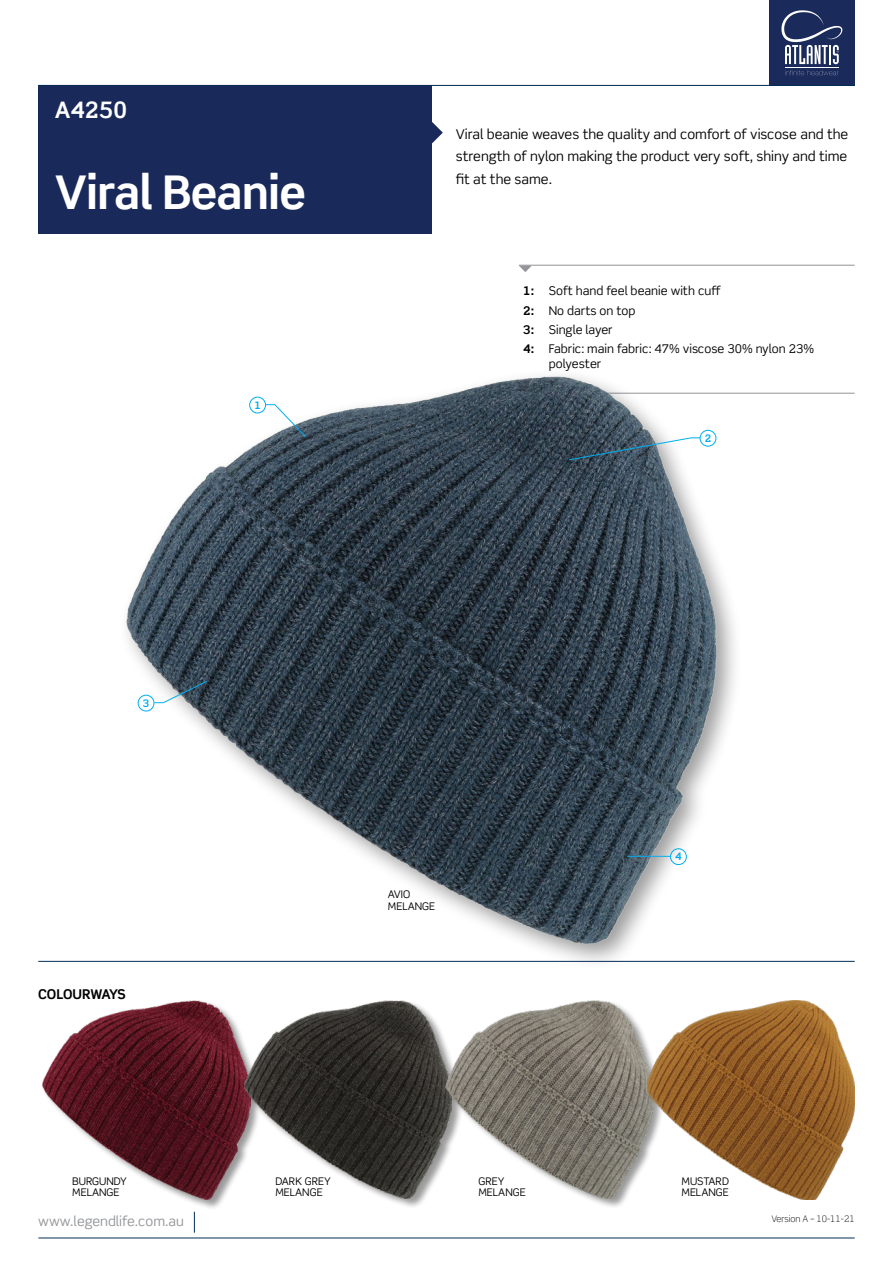
<style>
.page{position:relative;width:893px;height:1263px;background:#fff}
.page>*{position:absolute;margin:0;border:0;box-sizing:border-box;transform-origin:0 0}
.t1{font:700 46.5px "Scene Std";letter-spacing:-.02em;color:#fff}
.t2{font:700 22.65px "Scene Std";color:#fff}
.t3{font:13.5px/22.5px "Scene Std";color:#000;text-align:justify}
.t4{font:13.5px "Scene Std";color:#939598}
.t5{font:700 13.5px "Scene Std";letter-spacing:-.02em;color:#000}
.t6{font:12px/19.2px "Scene Std";color:#000}
.t7{font:10.5px/11.7px "Scene Std";color:#000}
.t8{font:700 10.35px "Scene Std";color:#00aeef}
.t9{font:300 9px "Scene Std";color:#000}
.s1{font-weight:700}
</style>
<div class="page">
<div style="left:38px;top:85px;width:394px;height:149px;background:#19295a"></div>
<svg style="left:432px;top:122px;width:11px;height:21px"></svg>
<div style="left:769px;top:0;width:86px;height:86px;background:#1a2a5a"></div>
<hr style="left:785px;top:67px;width:54px;height:1px;background:#fff">
<svg style="left:785px;top:70px;width:54px;height:5px"></svg>
<svg style="left:781px;top:10px;width:61px;height:54px"></svg>
<hr style="left:519px;top:265px;width:336px;height:1px;background:#939598">
<hr style="left:38px;top:85px;width:817px;height:1px;background:#002d56">
<hr style="left:38px;top:1237px;width:817px;height:1px;background:#002d56">
<hr style="left:519px;top:393px;width:336px;height:1px;background:#939598">
<svg style="left:194px;top:1212px;width:1px;height:21px"></svg>
<svg style="left:519px;top:266px;width:13px;height:6px"></svg>
<div style="left:118px;top:367px;width:625px;height:603px;background:#000;opacity:.4"></div>
<img style="left:127px;top:377px;width:589px;height:567px">
<div style="left:42px;top:1000px;width:220px;height:211px;background:#000;opacity:.4"></div>
<img style="left:43px;top:1000px;width:201px;height:200px">
<div style="left:244px;top:1000px;width:219px;height:209px;background:#000;opacity:.4"></div>
<img style="left:244px;top:1000px;width:202px;height:198px">
<div style="left:446px;top:1000px;width:218px;height:209px;background:#000;opacity:.4"></div>
<img style="left:446px;top:1000px;width:201px;height:198px">
<img style="left:647px;top:1000px;width:208px;height:200px">
<div style="left:700px;top:430px;width:16px;height:16px;border:1px solid #00aeef;border-radius:50%"></div>
<svg style="left:568px;top:437px;width:133px;height:24px"></svg>
<div style="left:249px;top:397px;width:17px;height:16px;border:1px solid #00aeef;border-radius:50%"></div>
<svg style="left:265px;top:404px;width:42px;height:34px"></svg>
<div style="left:138px;top:695px;width:16px;height:16px;border:1px solid #00aeef;border-radius:50%"></div>
<svg style="left:154px;top:680px;width:54px;height:23px"></svg>
<div style="left:670px;top:848px;width:17px;height:17px;border:1px solid #00aeef;border-radius:50%"></div>
<hr style="left:627px;top:856px;width:43px;height:1px;background:#00aeef">
<hr style="left:38px;top:961px;width:817px;height:1px;background:#002d56">
<h2 class="t2" style="left:55px;top:96px;width:74px">A4250</h2>
<h1 class="t1" style="left:55px;top:164px;width:253px">Viral Beanie</h1>
<p class="t8" style="left:254px;top:398px;width:8px">1</p>
<p class="t3" style="left:456px;top:123px;width:394px">Viral beanie weaves the quality and comfort of viscose and the strength of nylon making the product very soft, shiny and time fit at the same.</p>
<p class="t6" style="left:523px;top:281px;width:292px"><span class="s1">1:</span> Soft hand feel beanie with cuff<br><span class="s1">2:</span> No darts on top<br><span class="s1">3:</span> Single layer<br><span class="s1">4:</span> Fabric: main fabric: 47% viscose 30% nylon 23%</p>
<p class="t6" style="left:549px;top:354px;width:54px">polyester</p>
<p class="t8" style="left:705px;top:432px;width:8px">2</p>
<p class="t8" style="left:143px;top:696px;width:8px">3</p>
<p class="t5" style="left:38px;top:985px;width:89px">COLOURWAYS</p>
<p class="t7" style="left:388px;top:888px;width:49px">AVIO<br>MELANGE</p>
<p class="t8" style="left:675px;top:850px;width:8px">4</p>
<p class="t7" style="left:72px;top:1175px;width:56px">BURGUNDY<br>MELANGE</p>
<p class="t4" style="left:38px;top:1213px;width:147px">www.legendlife.com.au</p>
<p class="t7" style="left:275px;top:1175px;width:57px">DARK GREY<br>MELANGE</p>
<p class="t7" style="left:478px;top:1175px;width:49px">GREY<br>MELANGE</p>
<p class="t7" style="left:681px;top:1175px;width:49px">MUSTARD<br>MELANGE</p>
<p class="t9" style="left:771px;top:1213px;width:85px">Version A – 10-11-21</p>
</div>
